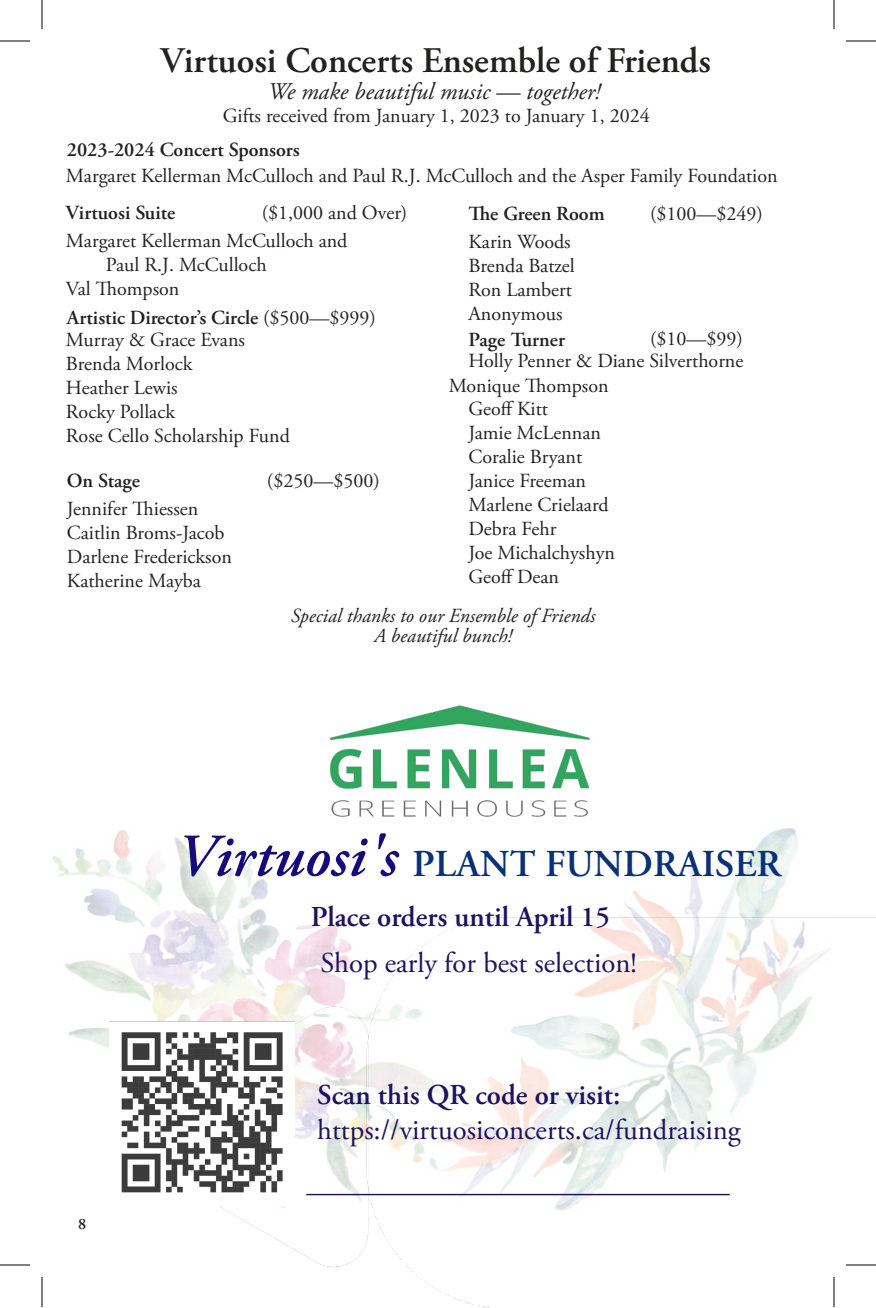
<style>
.page{position:relative;width:876px;height:1308px;background:#fff}
.page>*{position:absolute;margin:0;border:0;box-sizing:border-box;transform-origin:0 0}
.t1{font:600 38px "Adobe Garamond Pro";color:#093177}
.t2{font:600 36px "Adobe Garamond Pro";color:#232020}
.t3{font:28.8px "Adobe Garamond Pro";color:#1e1260}
.t4{font:600 28.8px "Adobe Garamond Pro";color:#1e1260}
.t5{font:italic 24px "Adobe Garamond Pro";color:#232020}
.t6{font:20px/24px "Adobe Garamond Pro";color:#232020}
.t7{font:600 20px "Adobe Garamond Pro";color:#232020}
.t8{font:italic 20px/20px "Adobe Garamond Pro";color:#232020;text-align:center}
.t9{font:600 16px "Adobe Garamond Pro";color:#232020}
.s1{font-weight:600}
.s2{font-style:italic;font-size:60.4px;color:#150b7a}
</style>
<div class="page">
<hr style="left:846px;top:1265px;width:30px;height:1px;background:#000">
<hr style="left:42px;top:1277px;width:1px;height:30px;background:#000">
<hr style="left:834px;top:1277px;width:1px;height:30px;background:#000">
<img style="left:52px;top:828px;width:781px;height:387px">
<hr style="left:0;top:41px;width:30px;height:1px;background:#000">
<hr style="left:846px;top:41px;width:30px;height:1px;background:#000">
<hr style="left:0;top:1265px;width:30px;height:1px;background:#000">
<svg style="left:42px;top:0;width:1px;height:29px"></svg>
<svg style="left:834px;top:0;width:1px;height:29px"></svg>
<hr style="left:306px;top:1194px;width:424px;height:1px;background:#1e1260">
<img style="left:109px;top:1021px;width:185px;height:185px">
<img style="left:330px;top:705px;width:260px;height:112px">
<h2 class="t2" style="left:161px;top:40px;width:552px">Virtuosi Concerts Ensemble of Friends</h2>
<p class="t5" style="left:268px;top:77px;width:334px">We make beautiful music — together!</p>
<p class="t6" style="left:223px;top:105px;width:428px">Gifts received from January 1, 2023 to January 1, 2024</p>
<p class="t7" style="left:67px;top:138px;width:234px">2023-2024 Concert Sponsors</p>
<p class="t6" style="left:66px;top:165px;width:713px">Margaret Kellerman McCulloch and Paul R.J. McCulloch and the Asper Family Foundation</p>
<p class="t7" style="left:66px;top:201px;width:111px">Virtuosi Suite</p>
<p class="t6" style="left:66px;top:199px;width:343px;line-height:28.4px;text-indent:196px">($1,000 and Over)<br>Margaret Kellerman McCulloch and</p>
<p class="t6" style="left:66px;top:254px;width:202px;text-indent:40px">Paul R.J. McCulloch<br>Val Thompson</p>
<p class="t6" style="left:66px;top:307px;width:312px;line-height:22px"><span class="s1">Artistic Director’s Circle</span> ($500—$999)<br>Murray &amp; Grace Evans</p>
<p class="t6" style="left:66px;top:352px;width:225px">Brenda Morlock<br>Heather Lewis<br>Rocky Pollack<br>Rose Cello Scholarship Fund</p>
<p class="t7" style="left:468px;top:202px;width:138px">The Green Room</p>
<p class="t6" style="left:650px;top:202px;width:114px">($100—$249)</p>
<p class="t6" style="left:468px;top:230px;width:108px">Karin Woods<br>Brenda Batzel<br>Ron Lambert<br>Anonymous</p>
<p class="t6" style="left:468px;top:328px;width:276px;line-height:22.4px;text-align:right">($10—$99)<br>Holly Penner &amp; Diane Silverthorne</p>
<p class="t6" style="left:468px;top:375px;width:148px;text-indent:-20px">Monique Thompson<br>Geoff Kitt<br>Jamie McLennan<br>Coralie Bryant<br>Janice Freeman<br>Marlene Crielaard<br>Debra Fehr<br>Joe Michalchyshyn<br>Geoff Dean</p>
<p class="t7" style="left:468px;top:328px;width:98px">Page Turner</p>
<p class="t7" style="left:67px;top:469px;width:75px">On Stage</p>
<p class="t6" style="left:267px;top:470px;width:114px">($250—$500)</p>
<p class="t6" style="left:67px;top:498px;width:167px">Jennifer Thiessen<br>Caitlin Broms-Jacob<br>Darlene Frederickson<br>Katherine Mayba</p>
<p class="t8" style="left:291px;top:606px;width:306px">Special thanks to our Ensemble of Friends<br>A beautiful bunch!</p>
<h1 class="t1" style="left:176px;top:842px;width:607px"><span class="s2">Virtuosi's</span> PLANT FUNDRAISER</h1>
<h3 class="t4" style="left:311px;top:900px;width:301px">Place orders until April 15</h3>
<h3 class="t3" style="left:320px;top:946px;width:318px">Shop early for best selection!</h3>
<p class="t9" style="left:78px;top:1214px;width:10px">8</p>
<h3 class="t4" style="left:317px;top:1079px;width:305px">Scan this QR code or visit:</h3>
<h3 class="t3" style="left:317px;top:1112px;width:425px">https://virtuosiconcerts.ca/fundraising</h3>
</div>
